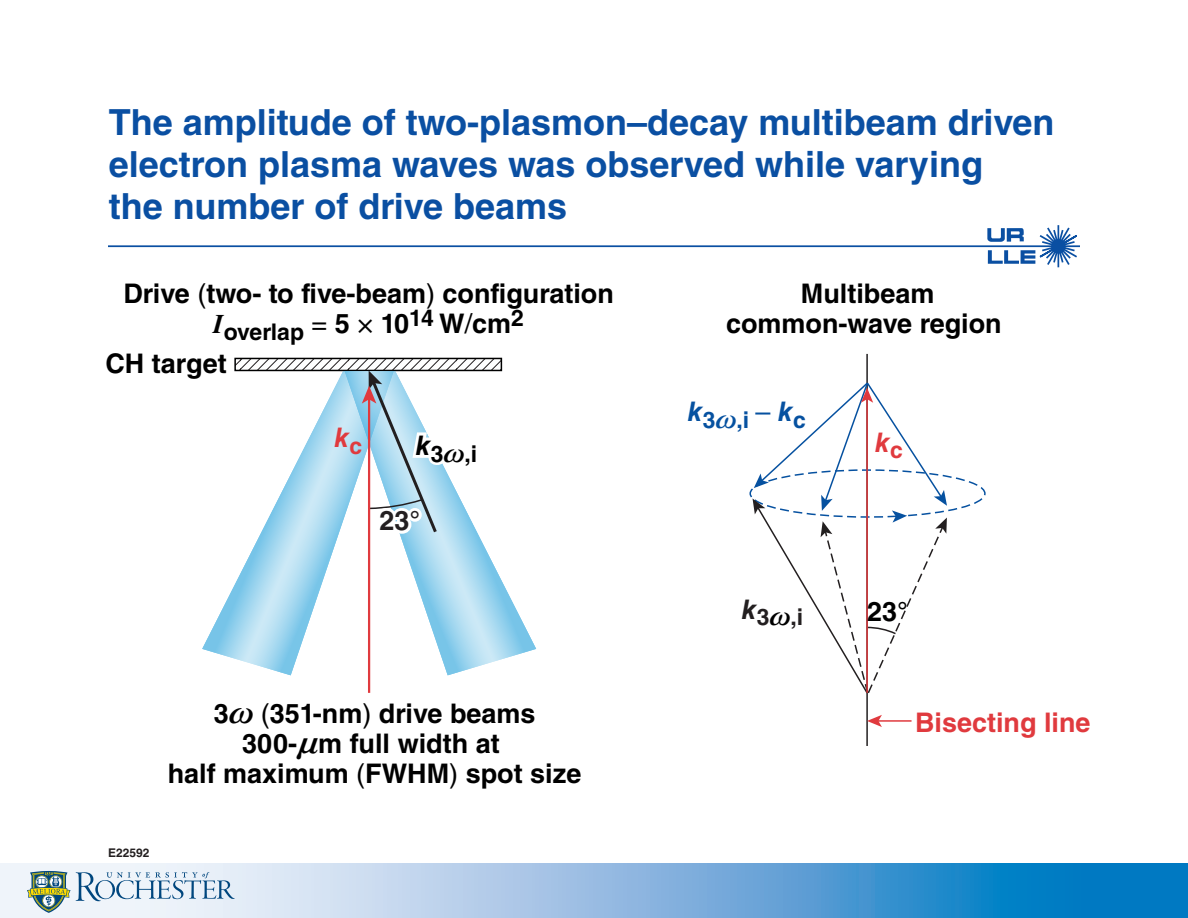
<style>
.page{position:relative;width:1188px;height:918px;background:#fff}
.page>*{position:absolute;margin:0;border:0;box-sizing:border-box;transform-origin:0 0}
.t1{font:700 36px/42px "Helvetica LT Std";color:#0a4fa2}
.t2{font:700 27px/30px "Helvetica LT Std";color:#000;text-align:center}
.t3{font:700 27px "Helvetica LT Std";color:#e03a3e}
.t4{font:italic 700 27px "Helvetica LT Std";color:#e03a3e}
.t5{font:700 22.95px "Helvetica LT Std";letter-spacing:-.015em;color:#000}
.t6{font:700 22.95px "Helvetica LT Std";color:#0651a0}
.t7{font:700 22.95px "Helvetica LT Std";color:#231f20}
.t8{font:700 12px "Helvetica LT Std";color:#231f20}
.s1{font-weight:400}
.s2{font-family:"MM Greek";font-style:italic}
.s3{font-family:"MM Greek";font-style:italic;color:#000}
</style>
<div class="page">
<svg style="left:987px;top:225px;width:92px;height:43px"></svg>
<hr style="left:108px;top:245px;width:972px;height:2px;background:#0a4fa2">
<svg style="left:0;top:864px;width:1188px;height:54px;background:#77b1dc"></svg>
<svg style="left:27px;top:871px;width:208px;height:42px"></svg>
<hr style="left:866px;top:354px;width:2px;height:392px;background:#231f20">
<svg style="left:749px;top:381px;width:237px;height:314px"></svg>
<hr style="left:878px;top:720px;width:34px;height:2px;background:#e03a3e">
<svg style="left:867px;top:715px;width:15px;height:12px"></svg>
<svg style="left:237px;top:361px;width:262px;height:7px"></svg>
<div style="left:234px;top:358px;width:268px;height:13px;border:2px solid #000"></div>
<svg style="left:202px;top:371px;width:143px;height:304px"></svg>
<svg style="left:345px;top:371px;width:191px;height:304px"></svg>
<hr style="left:368px;top:398px;width:2px;height:295px;background:#e03a3e">
<svg style="left:362px;top:370px;width:114px;height:167px"></svg>
<p class="t1" style="left:109px;top:100px;width:947px">The amplitude of two-plasmon–decay multibeam driven electron plasma waves was observed while varying<br>the number of drive beams</p>
<p class="t2" style="left:123px;top:278px;width:492px">Drive <span class="s1">(</span>two- to five-beam<span class="s1">)</span> configuration</p>
<p class="t5" style="left:213px;top:318px;width:312px"><sup>I</sup>overlap <sup>=</sup> <sup>5</sup> <sup>×</sup> <sup>10</sup>14 <sup>W</sup><sup>/</sup><sup>cm</sup>2</p>
<p class="t2" style="left:105px;top:349px;width:123px">CH target</p>
<p class="t4" style="left:334px;top:421px;width:29px">k<sub>c</sub></p>
<p class="t5" style="left:416px;top:440px;width:63px"><sup>k</sup>3<span class="s2">~</span>,i</p>
<p class="t2" style="left:379px;top:505px;width:42px">23°</p>
<p class="t2" style="left:168px;top:699px;width:415px">3<span class="s2">~</span> <span class="s1">(</span>351-nm<span class="s1">)</span> drive beams<br>300-<span class="s2">n</span>m full width at<br>half maximum <span class="s1">(</span>FWHM<span class="s1">)</span> spot size</p>
<p class="t8" style="left:108px;top:846px;width:43px">E22592</p>
<p class="t2" style="left:726px;top:278px;width:277px">Multibeam common-wave region</p>
<p class="t6" style="left:688px;top:406px;width:120px"><sup>k</sup>3<span class="s2">~</span>,i <sup>–</sup> <sup>k</sup>c</p>
<p class="t7" style="left:742px;top:603px;width:63px"><sup>k</sup>3<span class="s3">~</span>,i</p>
<p class="t4" style="left:875px;top:426px;width:29px">k<sub>c</sub></p>
<p class="t2" style="left:867px;top:596px;width:42px">23°</p>
<p class="t3" style="left:915px;top:706px;width:177px">Bisecting line</p>
</div>
